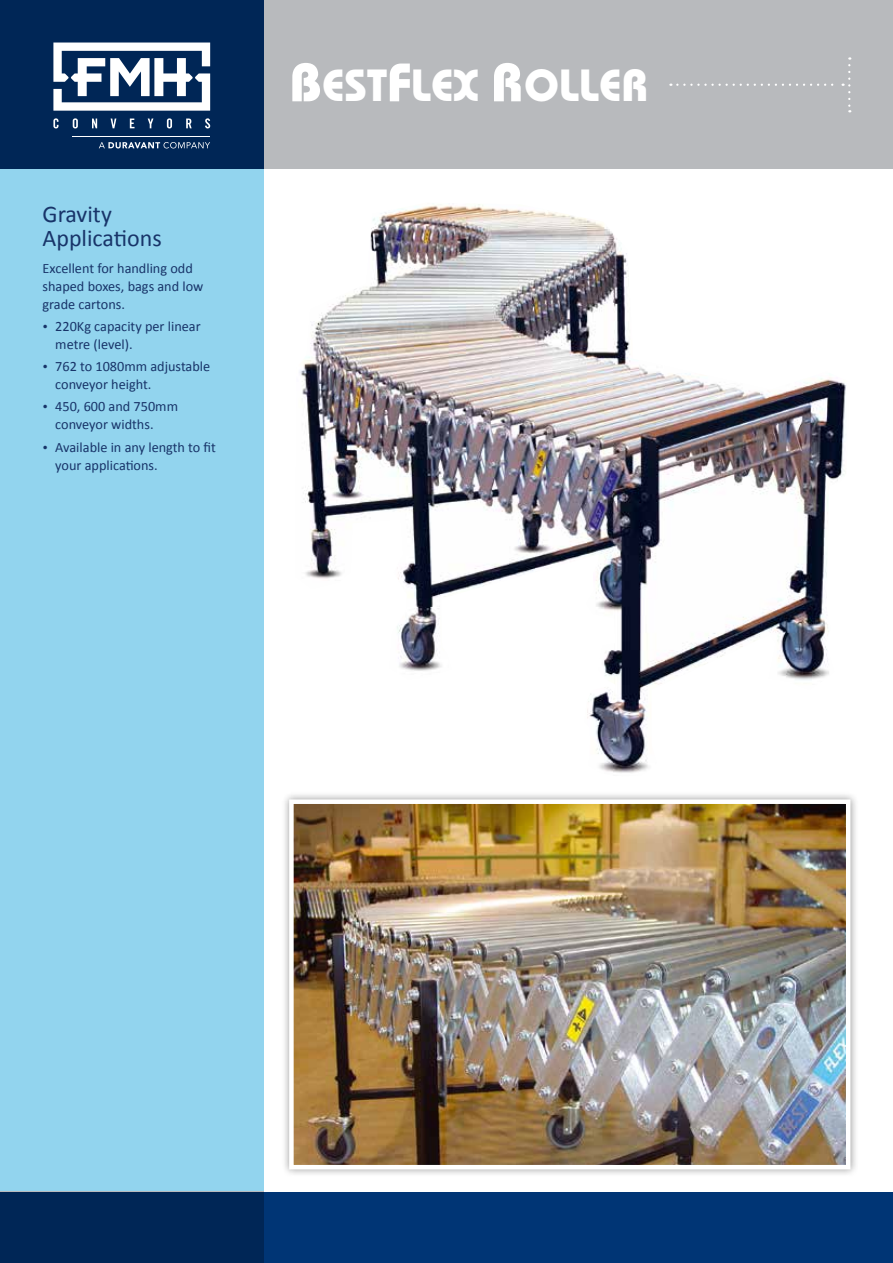
<style>
.page{position:relative;width:893px;height:1263px;background:#fff}
.page>*{position:absolute;margin:0;border:0;box-sizing:border-box;transform-origin:0 0}
.t1{font:700 45px "Bauhaus";color:#fff}
.t2{font:24px/24px "Calibri";color:#183469}
.t3{font:14.25px/18px "Calibri";color:#183469}
.s1{font-size:11.25px}
.s2{font-size:54px}
</style>
<div class="page">
<div style="left:0;top:0;width:264px;height:1263px;background:#92d4ee"></div>
<svg style="left:0;top:0;width:893px;height:169px;background:#8994a3"></svg>
<div style="left:281px;top:791px;width:578px;height:386px;background:#000;opacity:.4"></div>
<img style="left:294px;top:804px;width:551px;height:360px">
<div style="left:289px;top:799px;width:561px;height:370px;border:4px solid #fff"></div>
<svg style="left:0;top:1192px;width:893px;height:71px;background:#00306b"></svg>
<img style="left:299px;top:204px;width:547px;height:569px">
<svg style="left:53px;top:43px;width:157px;height:68px;background:#8a9bb1"></svg>
<svg style="left:53px;top:118px;width:6px;height:10px"></svg>
<svg style="left:73px;top:118px;width:5px;height:10px"></svg>
<svg style="left:92px;top:119px;width:5px;height:9px"></svg>
<svg style="left:111px;top:119px;width:5px;height:9px"></svg>
<svg style="left:130px;top:119px;width:5px;height:9px"></svg>
<svg style="left:148px;top:119px;width:5px;height:9px"></svg>
<svg style="left:167px;top:118px;width:5px;height:10px"></svg>
<svg style="left:186px;top:119px;width:6px;height:9px"></svg>
<svg style="left:205px;top:118px;width:5px;height:10px"></svg>
<svg style="left:99px;top:142px;width:111px;height:6px"></svg>
<hr style="left:73px;top:137px;width:137px;height:1px;background:#fff">
<div style="left:677px;top:57px;width:173px;height:55px;background:#b8babd"></div>
<h2 class="t2" style="left:43px;top:202px;width:121px">Gravity<br>Applications</h2>
<p class="t3" style="left:43px;top:259px;width:162px">Excellent for handling odd shaped boxes, bags and low grade cartons.</p>
<p class="t3" style="left:55px;top:317px;width:147px;text-indent:-13px"><span class="s1">•</span> 220Kg capacity per linear metre (level).</p>
<p class="t3" style="left:55px;top:357px;width:157px;text-indent:-13px"><span class="s1">•</span> 762 to 1080mm adjustable conveyor height.</p>
<p class="t3" style="left:55px;top:398px;width:124px;text-indent:-13px"><span class="s1">•</span> 450, 600 and 750mm conveyor widths.</p>
<p class="t3" style="left:55px;top:438px;width:162px;text-indent:-13px"><span class="s1">•</span> Available in any length to fit your applications.</p>
<h1 class="t1" style="left:289px;top:58px;width:361px"><span class="s2">B</span>EST<span class="s2">F</span>LEX <span class="s2">R</span>OLLER</h1>
</div>
